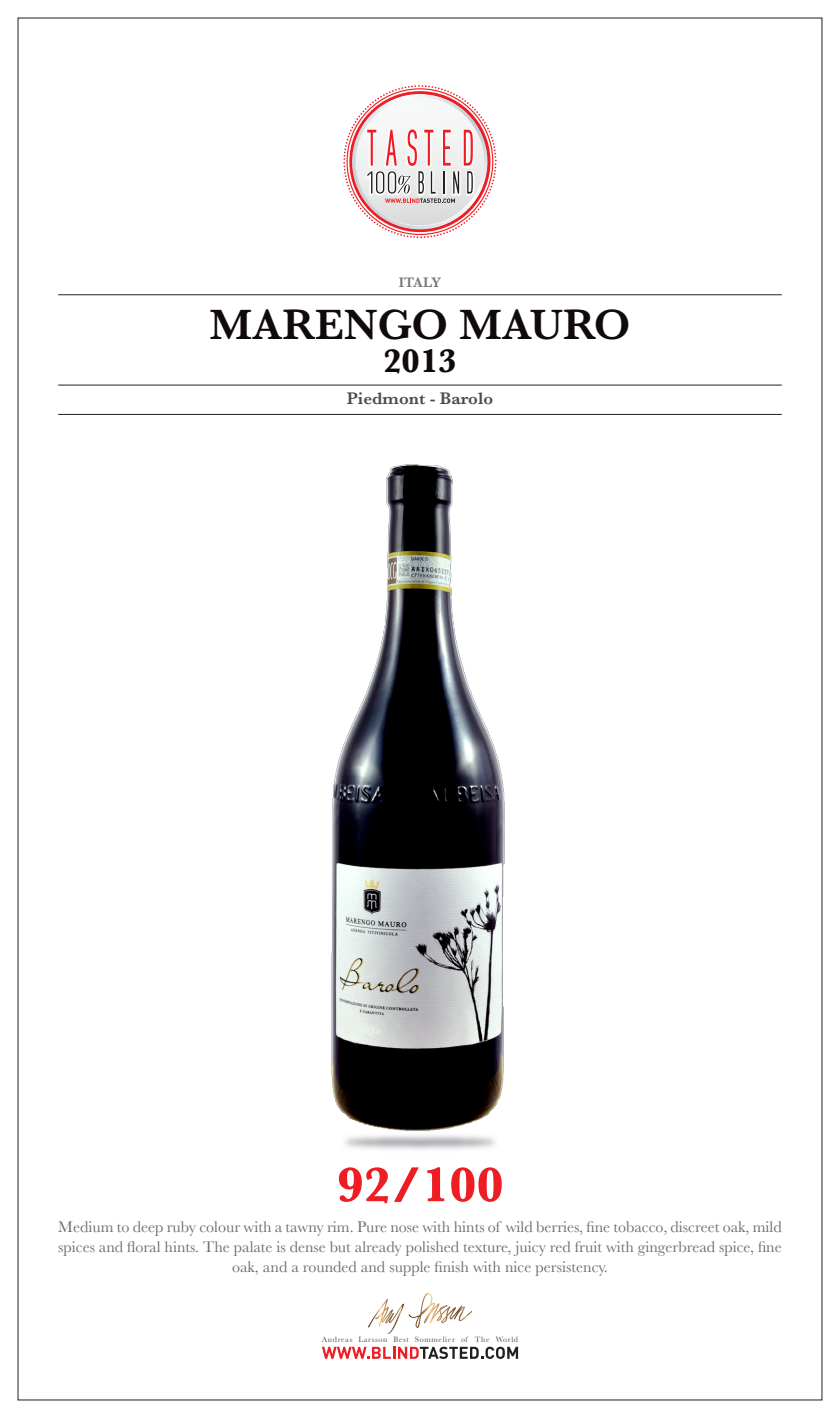
<style>
.page{position:relative;width:840px;height:1418px;background:#fff}
.page>*{position:absolute;margin:0;border:0;box-sizing:border-box;transform-origin:0 0}
.t1{font:700 50.2px "Baskerville";color:#ee1d23}
.t2{font:600 44px "Baskerville";color:#110a0c}
.t3{font:700 34px "Baskerville";color:#110a0c}
.t4{font:600 17.2px "Baskerville";color:#4b4c4d}
.t5{font:16px/20px "Baskerville";color:#6c6d70;text-align:center}
.t6{font:600 14.4px "Baskerville";letter-spacing:-.035em;color:#76787b}
.t7{font:8px "Baskerville";letter-spacing:.08em;color:#4b4c4d}
</style>
<div class="page">
<svg style="left:343px;top:85px;width:153px;height:153px"></svg>
<svg style="left:368px;top:1293px;width:104px;height:41px"></svg>
<hr style="left:58px;top:385px;width:723px;height:1px;background:#231f20">
<hr style="left:58px;top:414px;width:723px;height:1px;background:#231f20">
<hr style="left:58px;top:294px;width:723px;height:1px;background:#231f20">
<svg style="left:322px;top:1346px;width:196px;height:12px"></svg>
<img style="left:331px;top:464px;width:174px;height:667px">
<p class="t6" style="left:398px;top:272px;width:44px">ITALY</p>
<p class="t2" style="left:209px;top:293px;width:422px">MARENGO MAURO</p>
<p class="t3" style="left:383px;top:337px;width:75px">2013</p>
<p class="t4" style="left:346px;top:387px;width:148px">Piedmont - Barolo</p>
<p class="t1" style="left:336px;top:1149px;width:169px">92/100</p>
<p class="t5" style="left:58px;top:1217px;width:724px">Medium to deep ruby colour with a tawny rim. Pure nose with hints of wild berries, fine tobacco, discreet oak, mild spices and floral hints. The palate is dense but already polished texture, juicy red fruit with gingerbread spice, fine oak, and a rounded and supple finish with nice persistency.</p>
<p class="t7" style="left:322px;top:1334px;width:197px">Andreas Larsson Best Sommelier of The World</p>
</div>
